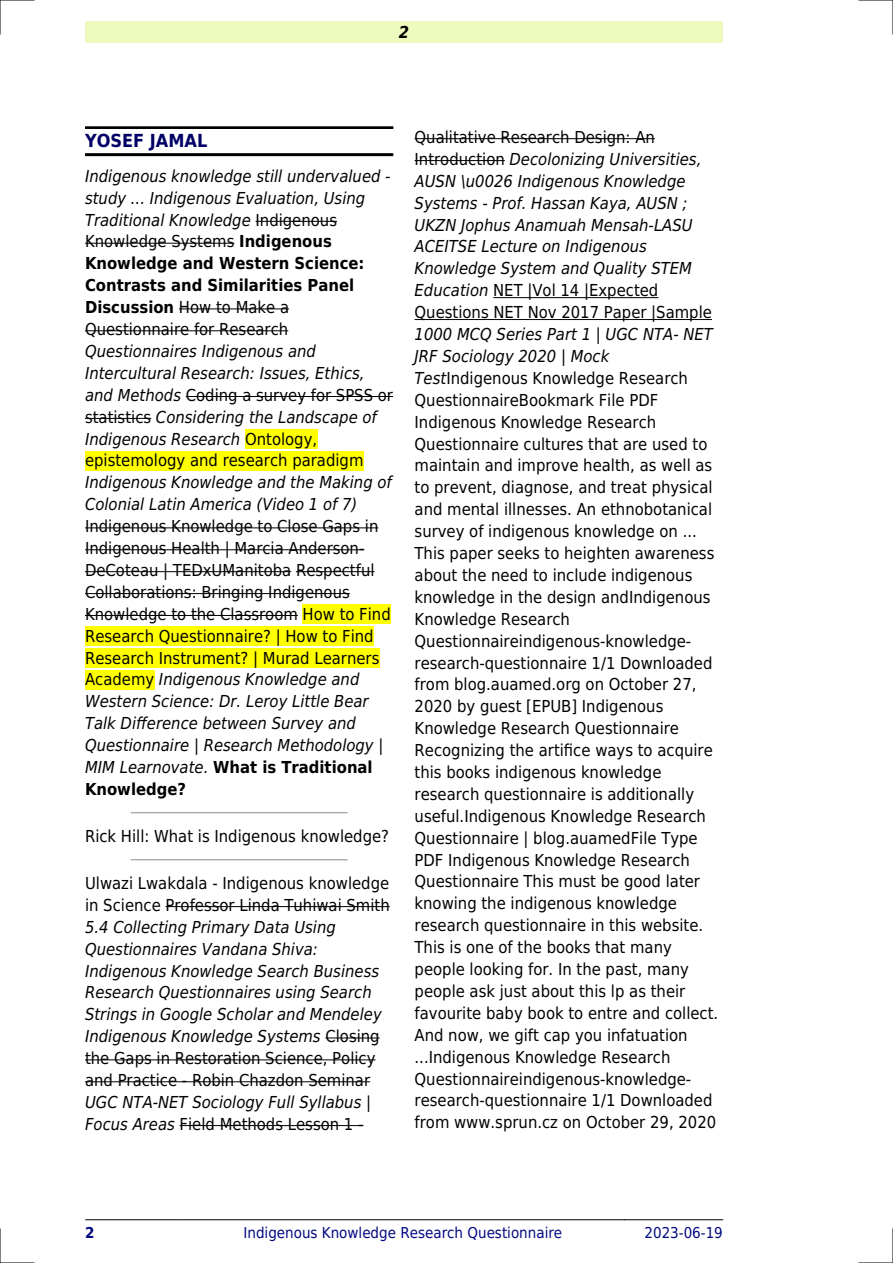
<style>
.page{position:relative;width:893px;height:1263px;background:#fff}
.page>*{position:absolute;margin:0;border:0;box-sizing:border-box;transform-origin:0 0}
.t1{font:700 18px "DejaVu Sans Condensed";color:#006}
.t2{font:16.5px/21.9px "DejaVu Sans Condensed";color:#000}
.t3{font:italic 16.5px/21.9px "DejaVu Sans Condensed";color:#000}
.t4{font:italic 700 16.5px "DejaVu Sans Condensed";color:#000}
.t5{font:15px "DejaVu Sans Condensed";color:#000880}
.t6{font:700 15px "DejaVu Sans Condensed";color:#000880}
.s1{font-style:normal}
.s2{font-weight:700;font-style:normal}
.s3{font-style:italic}
.s4{font-weight:700}
</style>
<div class="page">
<div style="left:85px;top:21px;width:638px;height:22px;background:#effbbe"></div>
<hr style="left:85px;top:1219px;width:96px;height:1px;background:#000">
<hr style="left:181px;top:1219px;width:443px;height:1px;background:#000">
<hr style="left:625px;top:1219px;width:98px;height:1px;background:#000">
<hr style="left:85px;top:126px;width:308px;height:3px;background:#000">
<hr style="left:85px;top:153px;width:308px;height:3px;background:#000">
<hr style="left:256px;top:221px;width:81px;height:1px;background:#000">
<hr style="left:85px;top:243px;width:149px;height:1px;background:#000">
<hr style="left:179px;top:308px;width:110px;height:1px;background:#000">
<hr style="left:85px;top:330px;width:203px;height:1px;background:#000">
<hr style="left:186px;top:396px;width:207px;height:1px;background:#000">
<hr style="left:85px;top:418px;width:66px;height:1px;background:#000">
<div style="left:245px;top:429px;width:72px;height:19px;background:#ff0"></div>
<div style="left:85px;top:451px;width:278px;height:19px;background:#ff0"></div>
<hr style="left:85px;top:527px;width:293px;height:1px;background:#000">
<hr style="left:85px;top:549px;width:279px;height:1px;background:#000">
<hr style="left:85px;top:571px;width:206px;height:1px;background:#000">
<hr style="left:296px;top:571px;width:79px;height:1px;background:#000">
<hr style="left:85px;top:593px;width:265px;height:1px;background:#000">
<hr style="left:85px;top:615px;width:213px;height:1px;background:#000">
<div style="left:303px;top:604px;width:88px;height:20px;background:#ff0"></div>
<div style="left:85px;top:626px;width:289px;height:19px;background:#ff0"></div>
<div style="left:85px;top:648px;width:294px;height:19px;background:#ff0"></div>
<div style="left:85px;top:670px;width:69px;height:19px;background:#ff0"></div>
<hr style="left:131px;top:812px;width:216px;height:1px;background:#999">
<hr style="left:131px;top:859px;width:216px;height:1px;background:#999">
<hr style="left:166px;top:906px;width:224px;height:1px;background:#000">
<hr style="left:325px;top:1037px;width:55px;height:1px;background:#000">
<hr style="left:85px;top:1059px;width:291px;height:1px;background:#000">
<hr style="left:85px;top:1081px;width:285px;height:1px;background:#000">
<hr style="left:180px;top:1125px;width:183px;height:1px;background:#000">
<hr style="left:415px;top:138px;width:240px;height:1px;background:#000">
<hr style="left:415px;top:160px;width:90px;height:1px;background:#000">
<hr style="left:493px;top:297px;width:165px;height:1px;background:#000">
<hr style="left:415px;top:319px;width:297px;height:1px;background:#000">
<hr style="left:0;top:0;width:34px;height:1px;background:#000">
<hr style="left:859px;top:0;width:34px;height:1px;background:#000">
<hr style="left:0;top:1262px;width:34px;height:1px;background:#000">
<hr style="left:859px;top:1262px;width:34px;height:1px;background:#000">
<hr style="left:0;top:0;width:1px;height:34px;background:#000">
<hr style="left:0;top:1229px;width:1px;height:34px;background:#000">
<hr style="left:892px;top:0;width:1px;height:34px;background:#000">
<hr style="left:892px;top:1229px;width:1px;height:34px;background:#000">
<p class="t4" style="left:399px;top:23px;width:12px">2</p>
<p class="t1" style="left:85px;top:131px;width:124px">YOSEF JAMAL</p>
<p class="t3" style="left:85px;top:165px;width:307px">Indigenous knowledge still undervalued - study ... Indigenous Evaluation, Using Traditional Knowledge <span class="s1">Indigenous Knowledge Systems</span> <span class="s2">Indigenous Knowledge and Western Science:<br>Contrasts and Similarities Panel Discussion</span> <span class="s1">How to Make a Questionnaire for Research</span></p>
<p class="t3" style="left:85px;top:340px;width:309px">Questionnaires Indigenous and Intercultural Research: Issues, Ethics, and Methods <span class="s1">Coding a survey for SPSS or statistics</span> Considering the Landscape of Indigenous Research <span class="s1">Ontology, epistemology and research paradigm</span></p>
<p class="t3" style="left:85px;top:472px;width:308px">Indigenous Knowledge and the Making of<br>Colonial Latin America (Video 1 of 7)</p>
<p class="t2" style="left:85px;top:515px;width:307px">Indigenous Knowledge to Close Gaps in Indigenous Health | Marcia Anderson-DeCoteau | TEDxUManitoba Respectful Collaborations: Bringing Indigenous Knowledge to the Classroom How to Find Research Questionnaire? | How to Find Research Instrument? | Murad Learners Academy <span class="s3">Indigenous Knowledge and Western Science: Dr. Leroy Little Bear Talk Difference between Survey and Questionnaire | Research Methodology | MIM Learnovate.</span> <span class="s4">What is Traditional Knowledge?</span></p>
<p class="t2" style="left:85px;top:825px;width:306px">Rick Hill: What is Indigenous knowledge?</p>
<p class="t2" style="left:85px;top:872px;width:306px">Ulwazi Lwakdala - Indigenous knowledge in Science Professor Linda Tuhiwai Smith</p>
<p class="t3" style="left:85px;top:916px;width:298px">5.4 Collecting Primary Data Using Questionnaires Vandana Shiva:<br>Indigenous Knowledge Search Business Research Questionnaires using Search Strings in Google Scholar and Mendeley Indigenous Knowledge Systems <span class="s1">Closing the Gaps in Restoration Science, Policy and Practice - Robin Chazdon Seminar</span></p>
<p class="t3" style="left:85px;top:1091px;width:288px">UGC NTA-NET Sociology Full Syllabus |<br>Focus Areas <span class="s1">Field Methods Lesson 1 -</span></p>
<p class="t3" style="left:415px;top:126px;width:299px"><span class="s1">Qualitative Research Design: An Introduction</span> Decolonizing Universities, AUSN \u0026 Indigenous Knowledge Systems - Prof. Hassan Kaya, AUSN ; UKZN Jophus Anamuah Mensah-LASU ACEITSE Lecture on Indigenous Knowledge System and Quality STEM Education <span class="s1">NET |Vol 14 |Expected Questions NET Nov 2017 Paper |Sample</span></p>
<p class="t2" style="left:415px;top:323px;width:305px"><span class="s3">1000 MCQ Series Part 1 | UGC NTA- NET JRF Sociology 2020 | Mock Test</span>Indigenous Knowledge Research QuestionnaireBookmark File PDF Indigenous Knowledge Research Questionnaire cultures that are used to maintain and improve health, as well as to prevent, diagnose, and treat physical and mental illnesses. An ethnobotanical survey of indigenous knowledge on ...<br>This paper seeks to heighten awareness about the need to include indigenous knowledge in the design andIndigenous Knowledge Research Questionnaireindigenous-knowledge&shy;research-questionnaire 1/1 Downloaded from blog.auamed.org on October 27, 2020 by guest [EPUB] Indigenous Knowledge Research Questionnaire Recognizing the artifice ways to acquire this books indigenous knowledge research questionnaire is additionally useful.Indigenous Knowledge Research Questionnaire | blog.auamedFile Type PDF Indigenous Knowledge Research Questionnaire This must be good later knowing the indigenous knowledge research questionnaire in this website.<br>This is one of the books that many people looking for. In the past, many people ask just about this lp as their favourite baby book to entre and collect.<br>And now, we gift cap you infatuation ...Indigenous Knowledge Research Questionnaireindigenous-knowledge&shy;research-questionnaire 1/1 Downloaded from www.sprun.cz on October 29, 2020</p>
<p class="t6" style="left:85px;top:1224px;width:11px">2</p>
<p class="t5" style="left:243px;top:1224px;width:320px">Indigenous Knowledge Research Questionnaire</p>
<p class="t5" style="left:644px;top:1224px;width:80px">2023-06-19</p>
</div>
